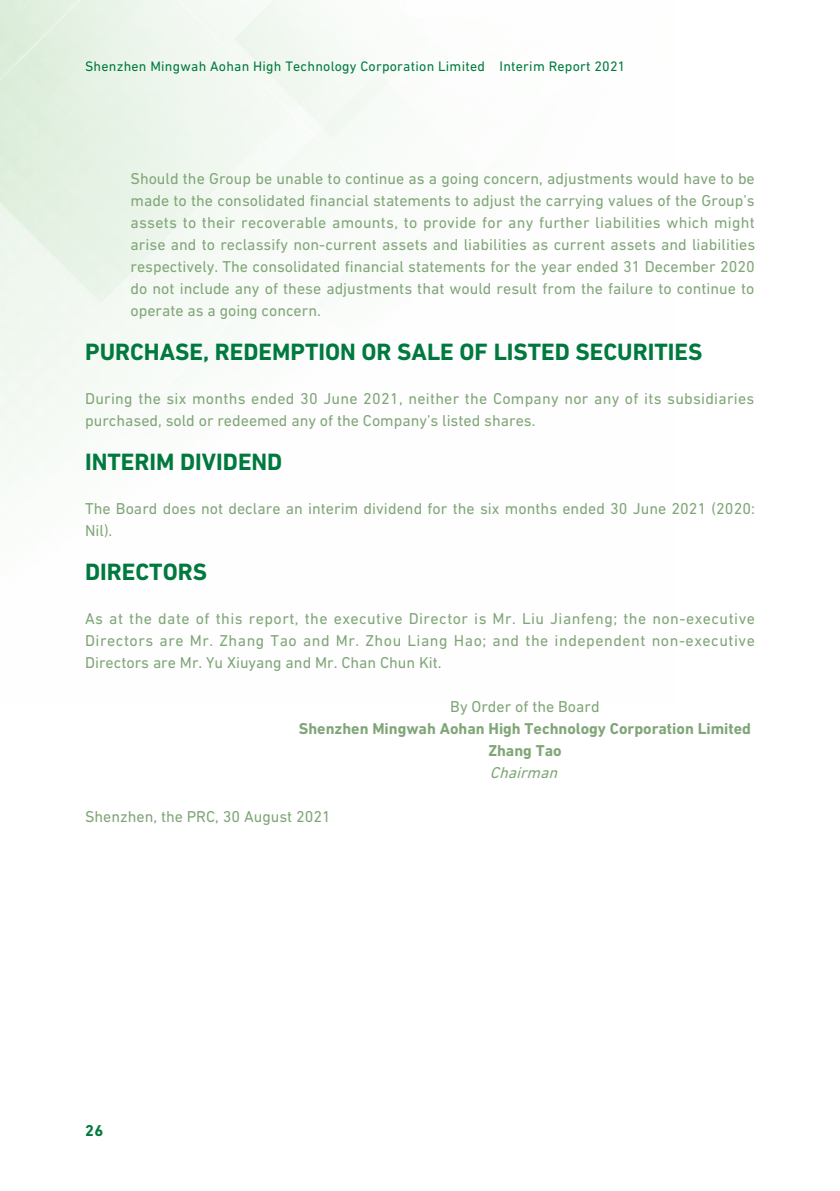
<style>
.page{position:relative;width:840px;height:1191px;background:#fff}
.page>*{position:absolute;margin:0;border:0;box-sizing:border-box;transform-origin:0 0}
.t1{font:700 24px "DIN Next LT Pro";color:#00793e}
.t2{font:16px/22px "DIN Next LT Pro";color:#80a678;text-align:justify}
.t3{font:700 16px/22px "DIN Next LT Pro";color:#80a678;text-align:center}
.t4{font:italic 16px "DIN Next LT Pro";color:#80a678}
.t5{font:700 16px "DIN Next LT Pro";color:#00793e}
.t6{font:14px "DIN Next LT Pro";letter-spacing:.015em;color:#00793e}
</style>
<div class="page">
<p class="t6" style="left:85px;top:58px;width:541px">Shenzhen Mingwah Aohan High Technology Corporation Limited Interim Report 2021</p>
<p class="t2" style="left:130px;top:167px;width:626px">Should the Group be unable to continue as a going concern, adjustments would have to be made to the consolidated financial statements to adjust the carrying values of the Group’s assets to their recoverable amounts, to provide for any further liabilities which might arise and to reclassify non-current assets and liabilities as current assets and liabilities respectively. The consolidated financial statements for the year ended 31 December 2020 do not include any of these adjustments that would result from the failure to continue to operate as a going concern.</p>
<h1 class="t1" style="left:85px;top:337px;width:618px">PURCHASE, REDEMPTION OR SALE OF LISTED SECURITIES</h1>
<p class="t2" style="left:85px;top:387px;width:670px">During the six months ended 30 June 2021, neither the Company nor any of its subsidiaries purchased, sold or redeemed any of the Company’s listed shares.</p>
<h1 class="t1" style="left:85px;top:447px;width:199px">INTERIM DIVIDEND</h1>
<p class="t2" style="left:85px;top:497px;width:671px">The Board does not declare an interim dividend for the six months ended 30 June 2021 (2020:<br>Nil).</p>
<h1 class="t1" style="left:85px;top:557px;width:123px">DIRECTORS</h1>
<p class="t2" style="left:85px;top:607px;width:671px">As at the date of this report, the executive Director is Mr. Liu Jianfeng; the non-executive Directors are Mr. Zhang Tao and Mr. Zhou Liang Hao; and the independent non-executive Directors are Mr. Yu Xiuyang and Mr. Chan Chun Kit.</p>
<p class="t2" style="left:450px;top:695px;width:151px">By Order of the Board</p>
<p class="t3" style="left:299px;top:717px;width:453px">Shenzhen Mingwah Aohan High Technology Corporation Limited<br>Zhang Tao</p>
<p class="t4" style="left:489px;top:763px;width:73px">Chairman</p>
<p class="t2" style="left:85px;top:805px;width:247px">Shenzhen, the PRC, 30 August 2021</p>
<p class="t5" style="left:85px;top:1121px;width:20px">26</p>
</div>
